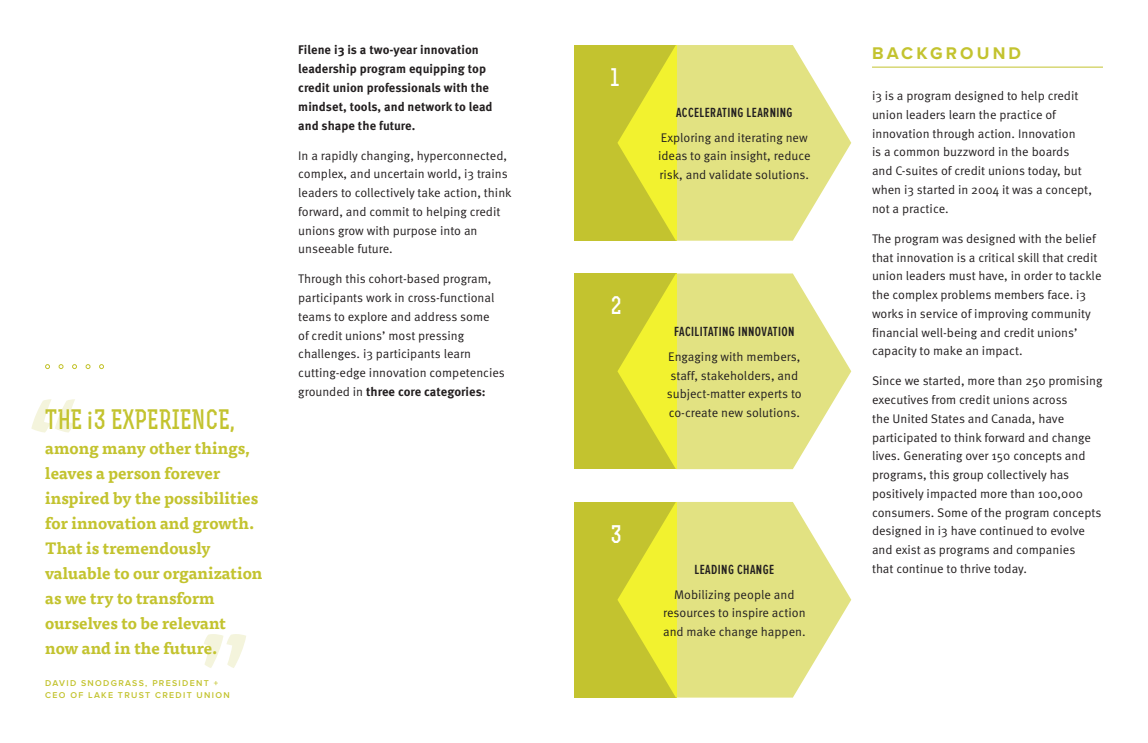
<style>
.page{position:relative;width:1148px;height:743px;background:#fff}
.page>*{position:absolute;margin:0;border:0;box-sizing:border-box;transform-origin:0 0}
.pull_quote{font:700 100px "Tisa Pro";color:#f4f4dc}
.pull_quote-2{font:700 26.25px "Rex";color:#c3c32f}
.t1{font:700 23.75px "Rex";color:#fff}
.t2{font:700 17.5px "Proxima Nova";letter-spacing:.18em;color:#c3c32f}
.pull_quote-3{font:700 16.25px/25px "Tisa Pro";color:#c3c32f}
.t3{font:600 13.75px "Proxima Nova Ex Cn";letter-spacing:.03em;color:#231f20}
.body{font:12.5px/18.8px "Meta Pro Norm";color:#231f20}
.body-2{font:700 12.5px/18.8px "Meta Pro";letter-spacing:.005em;color:#231f20}
.pull_quote_speaker{font:600 8.75px/12.5px "Proxima Nova";letter-spacing:.15em;color:#c3c32f}
.s1{font-family:"Proxima Nova Ex Cn";font-weight:600}
.s2{font-family:"Meta Pro";font-weight:700}
</style>
<div class="page">
<div style="left:574px;top:45px;width:102px;height:196px;background:#c3c32f"></div>
<div style="left:574px;top:273px;width:102px;height:196px;background:#c3c32f"></div>
<div style="left:574px;top:502px;width:102px;height:195px;background:#c3c32f"></div>
<hr style="left:872px;top:67px;width:230px;height:1px;background:#c3c32f">
<svg style="left:617px;top:273px;width:234px;height:196px;fill:#e2e282"></svg>
<svg style="left:617px;top:502px;width:234px;height:195px;fill:#e2e282"></svg>
<svg style="left:617px;top:45px;width:234px;height:196px;fill:#e2e282"></svg>
<svg style="left:99px;top:364px;width:5px;height:5px"></svg>
<svg style="left:86px;top:364px;width:4px;height:5px"></svg>
<svg style="left:72px;top:364px;width:5px;height:5px"></svg>
<svg style="left:45px;top:364px;width:5px;height:5px"></svg>
<svg style="left:59px;top:364px;width:4px;height:5px"></svg>
<p class="pull_quote" style="left:28px;top:355px;width:56px">“</p>
<p class="pull_quote-2" style="left:45px;top:403px;width:190px">THE <span class="s1">i</span>3 EXPERIENCE,</p>
<p class="pull_quote-3" style="left:45px;top:435px;width:219px">among many other things, leaves a person forever inspired by the possibilities for innovation and growth.<br>That is tremendously valuable to our organization as we try to transform ourselves to be relevant now and in the future.</p>
<p class="pull_quote_speaker" style="left:45px;top:676px;width:186px">DAVID SNODGRASS, PRESIDENT +<br>CEO OF LAKE TRUST CREDIT UNION</p>
<p class="pull_quote" style="left:196px;top:590px;width:56px">”</p>
<p class="body-2" style="left:298px;top:40px;width:196px">Filene i3 is a two-year innovation leadership program equipping top credit union professionals with the mindset, tools, and network to lead and shape the future.</p>
<p class="body" style="left:298px;top:145px;width:215px">In a rapidly changing, hyperconnected, complex, and uncertain world, i3 trains leaders to collectively take action, think forward, and commit to helping credit unions grow with purpose into an unseeable future.</p>
<p class="body" style="left:298px;top:269px;width:208px">Through this cohort-based program, participants work in cross-functional teams to explore and address some<br>of credit unions’ most pressing challenges. i3 participants learn cutting-edge innovation competencies grounded in <span class="s2">three core categories:</span></p>
<p class="t1" style="left:611px;top:62px;width:10px">1</p>
<p class="t3" style="left:676px;top:105px;width:118px">ACCELERATING LEARNING</p>
<p class="body" style="left:658px;top:127px;width:154px">Exploring and iterating new ideas to gain insight, reduce risk, and validate solutions.</p>
<p class="t1" style="left:611px;top:291px;width:13px">2</p>
<p class="t1" style="left:611px;top:519px;width:13px">3</p>
<p class="t3" style="left:674px;top:324px;width:122px">FACILITATING INNOVATION</p>
<p class="body" style="left:667px;top:346px;width:136px">Engaging with members, staff, stakeholders, and subject-matter experts to co-create new solutions.</p>
<p class="t3" style="left:694px;top:562px;width:81px">LEADING CHANGE</p>
<p class="body" style="left:663px;top:584px;width:144px;text-align:center">Mobilizing people and resources to inspire action and make change happen.</p>
<p class="t2" style="left:872px;top:43px;width:151px">BACKGROUND</p>
<p class="body" style="left:872px;top:86px;width:221px">i3 is a program designed to help credit union leaders learn the practice of innovation through action. Innovation<br>is a common buzzword in the boards and C-suites of credit unions today, but when i3 started in 2004 it was a concept, not a practice.</p>
<p class="body" style="left:872px;top:228px;width:231px">The program was designed with the belief that innovation is a critical skill that credit union leaders must have, in order to tackle the complex problems members face. i3 works in service of improving community financial well-being and credit unions’ capacity to make an impact.</p>
<p class="body" style="left:872px;top:371px;width:232px">Since we started, more than 250 promising executives from credit unions across<br>the United States and Canada, have participated to think forward and change lives. Generating over 150 concepts and programs, this group collectively has positively impacted more than 100,000 consumers. Some of the program concepts designed in i3 have continued to evolve and exist as programs and companies<br>that continue to thrive today.</p>
</div>
